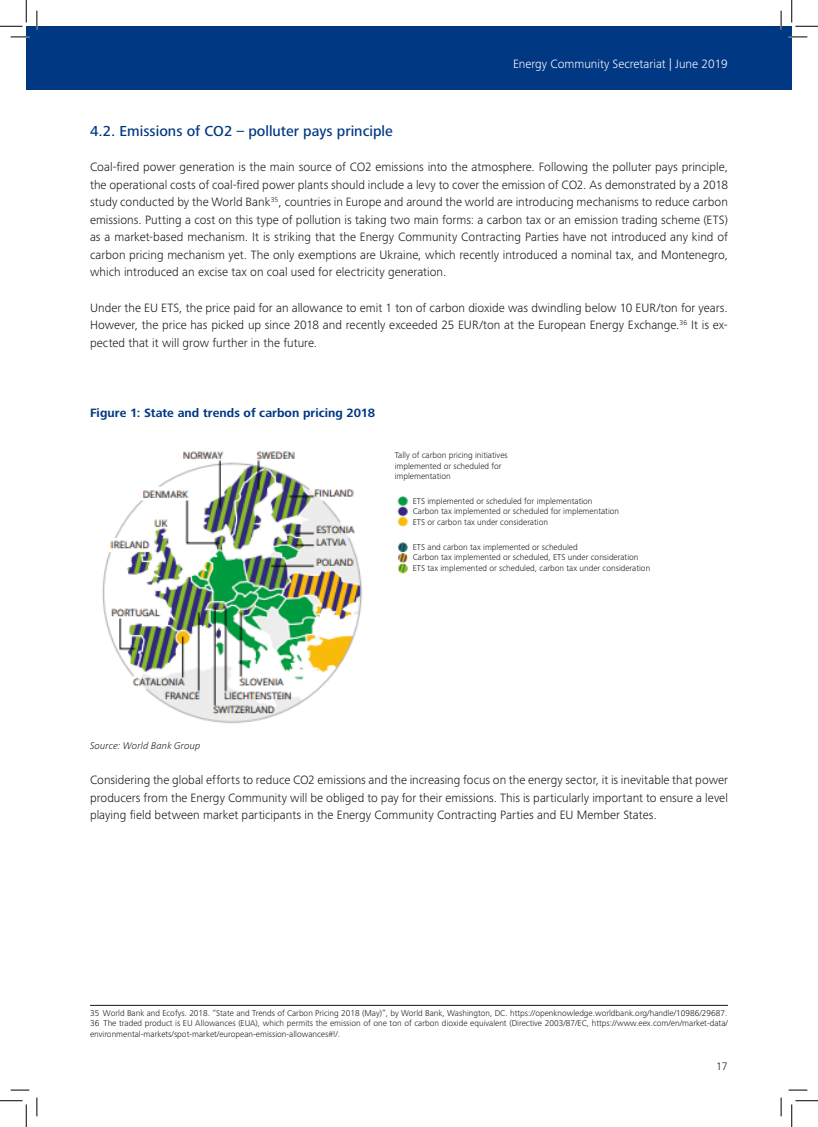
<style>
.page{position:relative;width:818px;height:1127px;background:#fff}
.page>*{position:absolute;margin:0;border:0;box-sizing:border-box;transform-origin:0 0}
.Podnaslov{font:500 15px "Frutiger Next Pro";color:#003883}
.Teksti{font:300 12.5px/17.5px "Frutiger Next Pro";letter-spacing:.005em;color:#1a171c;text-align:justify}
.Teksti-2{font:700 12.5px "Frutiger Next Pro";letter-spacing:.005em;color:#003883}
.t1{font:300 12.5px "Frutiger Next Pro";color:#fff}
.t2{font:300 11.25px "Frutiger Next Pro";color:#1a171c}
.Teksti-3{font:italic 300 10px "Frutiger Next Pro";letter-spacing:.015em;color:#1a171c}
.Footnotes{font:300 8.75px/10.5px "Frutiger Next Pro";color:#1a171c}
</style>
<div class="page">
<div style="left:26px;top:26px;width:766px;height:64px;background:#003883"></div>
<hr style="left:90px;top:1004px;width:638px;height:1px;background:#1a171c">
<img style="left:102px;top:451px;width:261px;height:273px">
<img style="left:397px;top:496px;width:11px;height:31px">
<img style="left:398px;top:542px;width:10px;height:32px">
<svg style="left:11px;top:36px;width:18px;height:2px"></svg>
<svg style="left:788px;top:36px;width:19px;height:2px"></svg>
<svg style="left:11px;top:1089px;width:18px;height:1px"></svg>
<svg style="left:788px;top:1089px;width:19px;height:1px"></svg>
<svg style="left:36px;top:11px;width:2px;height:18px"></svg>
<svg style="left:36px;top:1097px;width:2px;height:18px"></svg>
<svg style="left:780px;top:11px;width:2px;height:18px"></svg>
<svg style="left:780px;top:1097px;width:2px;height:18px"></svg>
<svg style="left:0;top:0;width:27px;height:27px"></svg>
<svg style="left:0;top:1100px;width:27px;height:26px"></svg>
<svg style="left:791px;top:0;width:27px;height:27px"></svg>
<svg style="left:791px;top:1100px;width:27px;height:26px"></svg>
<p class="t1" style="left:513px;top:57px;width:216px">Energy Community Secretariat | June 2019</p>
<p class="Podnaslov" style="left:90px;top:123px;width:304px">4.2. Emissions of CO2 – polluter pays principle</p>
<p class="Teksti" style="left:90px;top:158px;width:639px">Coal-fired power generation is the main source of CO2 emissions into the atmosphere. Following the polluter pays principle, the operational costs of coal-fired power plants should include a levy to cover the emission of CO2. As demonstrated by a 2018 study conducted by the World Bank<sup>35</sup>, countries in Europe and around the world are introducing mechanisms to reduce carbon emissions. Putting a cost on this type of pollution is taking two main forms: a carbon tax or an emission trading scheme (ETS) as a market-based mechanism. It is striking that the Energy Community Contracting Parties have not introduced any kind of carbon pricing mechanism yet. The only exemptions are Ukraine, which recently introduced a nominal tax, and Montenegro, which introduced an excise tax on coal used for electricity generation.</p>
<p class="Teksti" style="left:90px;top:298px;width:639px">Under the EU ETS, the price paid for an allowance to emit 1 ton of carbon dioxide was dwindling below 10 EUR/ton for years.<br>However, the price has picked up since 2018 and recently exceeded 25 EUR/ton at the European Energy Exchange.<sup>36</sup> It is ex&shy;pected that it will grow further in the future.</p>
<p class="Teksti-2" style="left:90px;top:405px;width:286px">Figure 1: State and trends of carbon pricing 2018</p>
<p class="Footnotes" style="left:395px;top:450px;width:115px">Tally of carbon pricing initiatives</p>
<p class="Footnotes" style="left:395px;top:460px;width:108px">implemented or scheduled for implementation</p>
<p class="Footnotes" style="left:413px;top:495px;width:181px">ETS implemented or scheduled for implementation</p>
<p class="Footnotes" style="left:413px;top:506px;width:208px">Carbon tax implemented or scheduled for implementation</p>
<p class="Footnotes" style="left:413px;top:516px;width:137px">ETS or carbon tax under consideration</p>
<p class="Footnotes" style="left:413px;top:541px;width:166px">ETS and carbon tax implemented or scheduled</p>
<p class="Footnotes" style="left:413px;top:552px;width:227px">Carbon tax implemented or scheduled, ETS under consideration</p>
<p class="Footnotes" style="left:413px;top:562px;width:239px">ETS tax implemented or scheduled, carbon tax under consideration</p>
<p class="Teksti-3" style="left:90px;top:740px;width:112px">Source: World Bank Group</p>
<p class="Teksti" style="left:90px;top:771px;width:639px">Considering the global efforts to reduce CO2 emissions and the increasing focus on the energy sector, it is inevitable that power producers from the Energy Community will be obliged to pay for their emissions. This is particularly important to ensure a level playing field between market participants in the Energy Community Contracting Parties and EU Member States.</p>
<p class="Footnotes" style="left:90px;top:1007px;width:639px">35 World Bank and Ecofys. 2018. “State and Trends of Carbon Pricing 2018 (May)”, by World Bank, Washington, DC. https://openknowledge.worldbank.org/handle/10986/29687.</p>
<p class="Footnotes" style="left:90px;top:1017px;width:639px">36 The traded product is EU Allowances (EUA), which permits the emission of one ton of carbon dioxide equivalent (Directive 2003/87/EC, https://www.eex.com/en/market-data/ environmental-markets/spot-market/european-emission-allowances#!/.</p>
<p class="t2" style="left:716px;top:1059px;width:13px">17</p>
</div>
